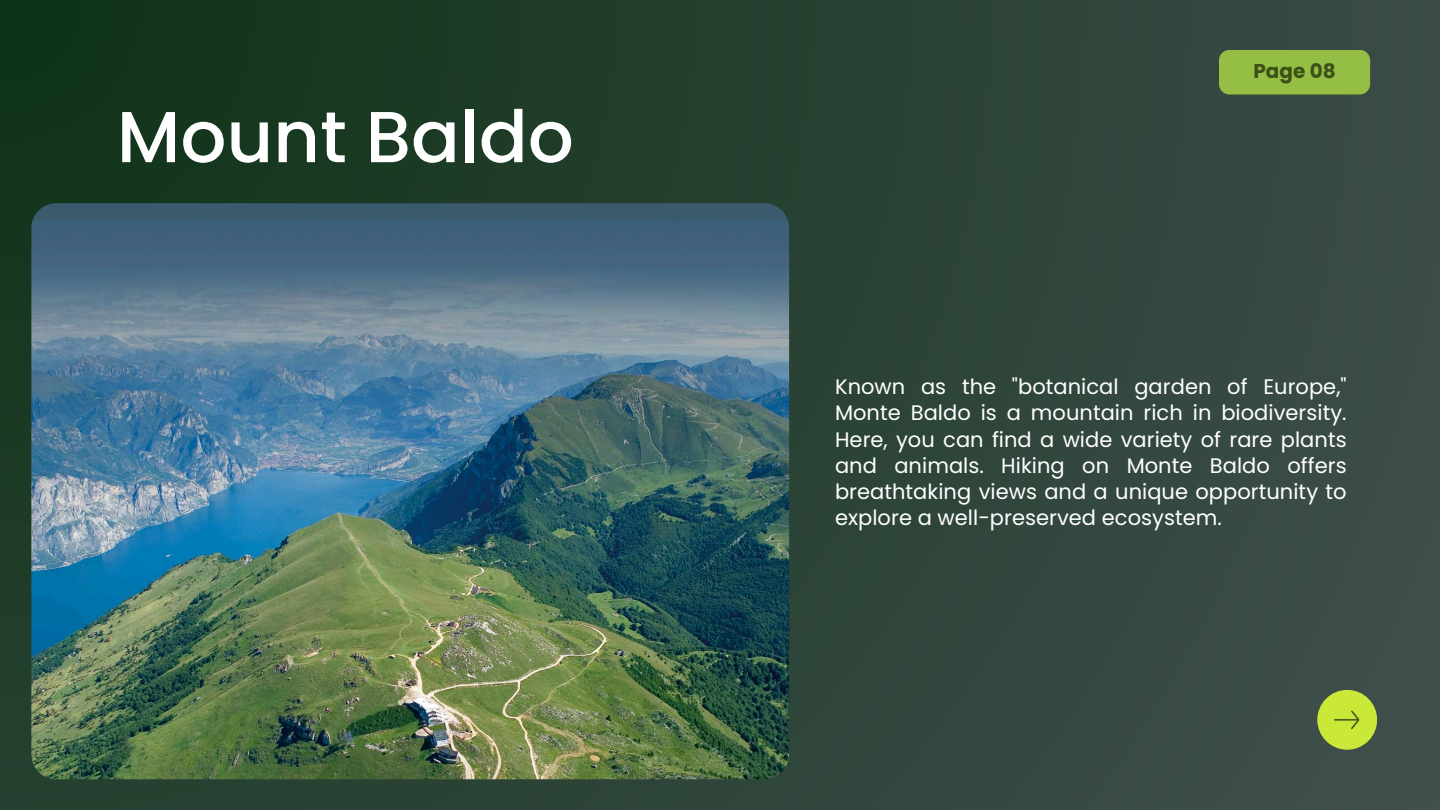
<style>
.page{position:relative;width:1440px;height:810px;background:#fff}
.page>*{position:absolute;margin:0;border:0;box-sizing:border-box;transform-origin:0 0}
.t1{font:500 72.1px "Poppins";color:#fff}
.t2{font:21px/26.2px "Poppins";color:#fff;text-align:justify}
.t3{font:700 20px "Poppins";color:#3c5017}
</style>
<div class="page">
<div style="left:0;top:0;width:1440px;height:810px;background:linear-gradient(to right,#11341a,#3d4d49)"></div>
<img style="left:31px;top:203px;width:758px;height:576px">
<div style="left:1219px;top:50px;width:151px;height:44px;background:#94bf44;border-radius:10px"></div>
<div style="left:1317px;top:690px;width:60px;height:60px;background:#cae838;border-radius:50%"></div>
<svg style="left:1334px;top:711px;width:25px;height:18px"></svg>
<h2 class="t1" style="left:117px;top:86px;width:459px">Mount Baldo</h2>
<p class="t3" style="left:1253px;top:57px;width:84px">Page 08</p>
<p class="t2" style="left:835px;top:374px;width:513px">Known as the "botanical garden of Europe," Monte Baldo is a mountain rich in biodiversity.<br>Here, you can find a wide variety of rare plants and animals. Hiking on Monte Baldo offers breathtaking views and a unique opportunity to explore a well-preserved ecosystem.</p>
</div>
